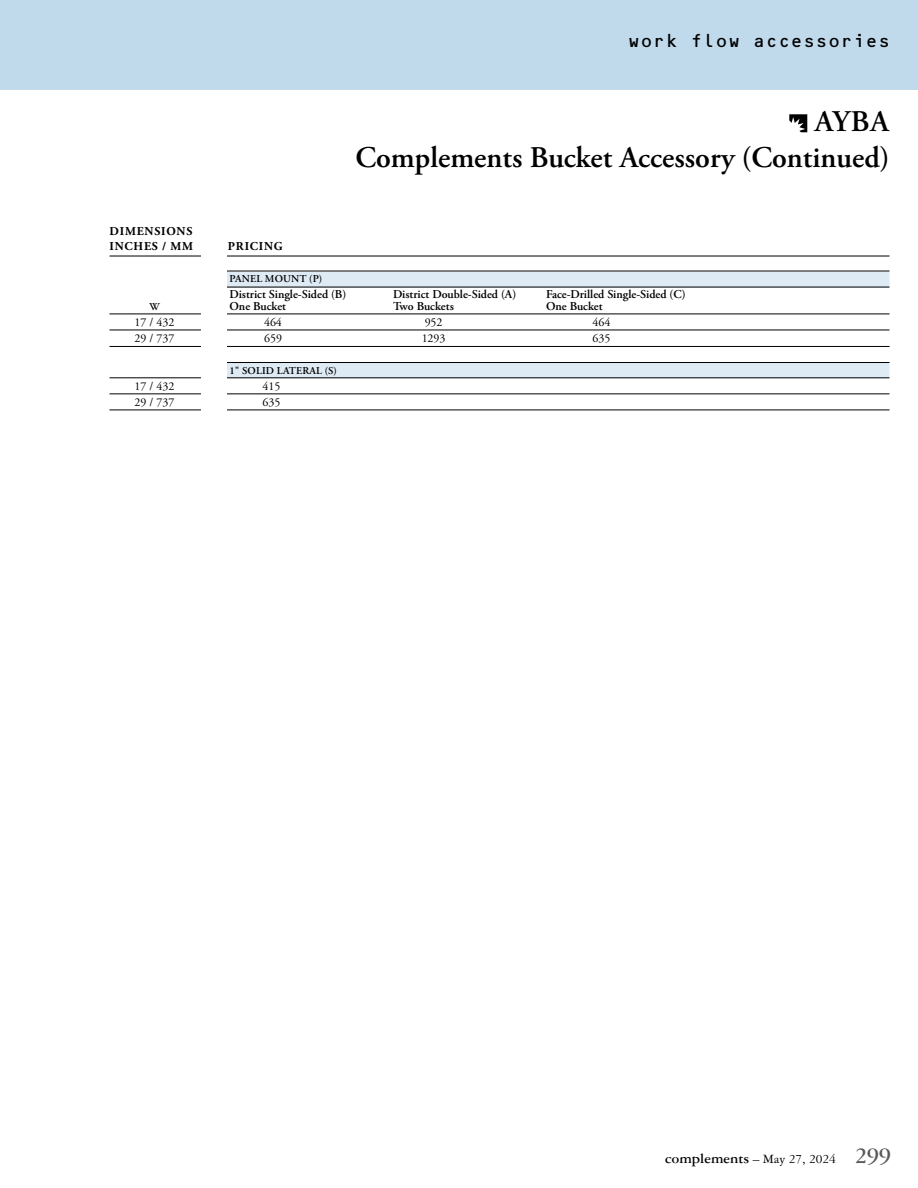
<style>
.page{position:relative;width:918px;height:1188px;background:#fff}
.page>*{position:absolute;margin:0;border:0;box-sizing:border-box;transform-origin:0 0}
.t1{font:600 30px/36px "Adobe Garamond Pro";color:#000;text-align:right}
.t2{font:18px "OCRB Std";letter-spacing:-.025em;color:#000}
.t3{font:700 15px "Garamond Three";color:#000}
.t4{font:600 12px "Adobe Garamond Pro";letter-spacing:-.01em;color:#000}
.t5{font:12px "Adobe Garamond Pro";color:#000}
.t6{font:700 12px/15px "Adobe Garamond Pro";letter-spacing:.065em;color:#000}
.t7{font:600 10.5px "Adobe Garamond Pro";letter-spacing:.015em;color:#000}
.s1{font-weight:400;font-size:13.5px}
.s2{font-size:24px;color:#58595b}
</style>
<div class="page">
<div style="left:0;top:0;width:918px;height:90px;background:#c0daec"></div>
<svg style="left:789px;top:114px;width:18px;height:18px"></svg>
<hr style="left:110px;top:256px;width:780px;height:1px;background:#000">
<div style="left:218px;top:272px;width:672px;height:16px;background:#deeaf4"></div>
<hr style="left:218px;top:271px;width:672px;height:1px;background:#000">
<hr style="left:225px;top:287px;width:665px;height:1px;background:#000">
<hr style="left:110px;top:314px;width:780px;height:1px;background:#000">
<hr style="left:110px;top:330px;width:780px;height:1px;background:#000">
<hr style="left:110px;top:346px;width:780px;height:1px;background:#000">
<div style="left:218px;top:362px;width:672px;height:16px;background:#deeaf4"></div>
<hr style="left:218px;top:362px;width:672px;height:1px;background:#000">
<hr style="left:110px;top:378px;width:780px;height:1px;background:#000">
<hr style="left:110px;top:394px;width:780px;height:1px;background:#000">
<hr style="left:110px;top:410px;width:780px;height:1px;background:#000">
<div style="left:201px;top:225px;width:26px;height:594px;background:#fff"></div>
<h2 class="t2" style="left:628px;top:31px;width:265px">work flow accessories</h2>
<h1 class="t1" style="left:355px;top:104px;width:536px">AYBA<br>Complements Bucket Accessory (Continued)</h1>
<p class="t6" style="left:110px;top:224px;width:85px">DIMENSIONS<br>INCHES / MM</p>
<p class="t6" style="left:228px;top:239px;width:56px">PRICING</p>
<p class="t7" style="left:230px;top:273px;width:94px">PANEL MOUNT (P)</p>
<p class="t4" style="left:230px;top:288px;width:118px">District Single-Sided (B)</p>
<p class="t4" style="left:393px;top:288px;width:125px">District Double-Sided (A)</p>
<p class="t4" style="left:546px;top:288px;width:141px">Face-Drilled Single-Sided (C)</p>
<p class="t7" style="left:149px;top:301px;width:12px">W</p>
<p class="t4" style="left:230px;top:299px;width:58px">One Bucket</p>
<p class="t4" style="left:393px;top:299px;width:62px">Two Buckets</p>
<p class="t4" style="left:546px;top:299px;width:58px">One Bucket</p>
<p class="t5" style="left:135px;top:315px;width:41px">17 / 432</p>
<p class="t5" style="left:264px;top:315px;width:19px">464</p>
<p class="t5" style="left:425px;top:315px;width:19px">952</p>
<p class="t5" style="left:593px;top:315px;width:19px">464</p>
<p class="t5" style="left:135px;top:331px;width:41px">29 / 737</p>
<p class="t5" style="left:264px;top:331px;width:19px">659</p>
<p class="t5" style="left:422px;top:331px;width:25px">1293</p>
<p class="t5" style="left:593px;top:331px;width:19px">635</p>
<p class="t7" style="left:230px;top:365px;width:109px">1" SOLID LATERAL (S)</p>
<p class="t5" style="left:135px;top:379px;width:41px">17 / 432</p>
<p class="t5" style="left:263px;top:379px;width:19px">415</p>
<p class="t5" style="left:135px;top:395px;width:41px">29 / 737</p>
<p class="t5" style="left:263px;top:395px;width:19px">635</p>
<p class="t3" style="left:665px;top:1150px;width:227px">complements <span class="s1">– May 27, 2024</span> <span class="s2">299</span></p>
</div>
